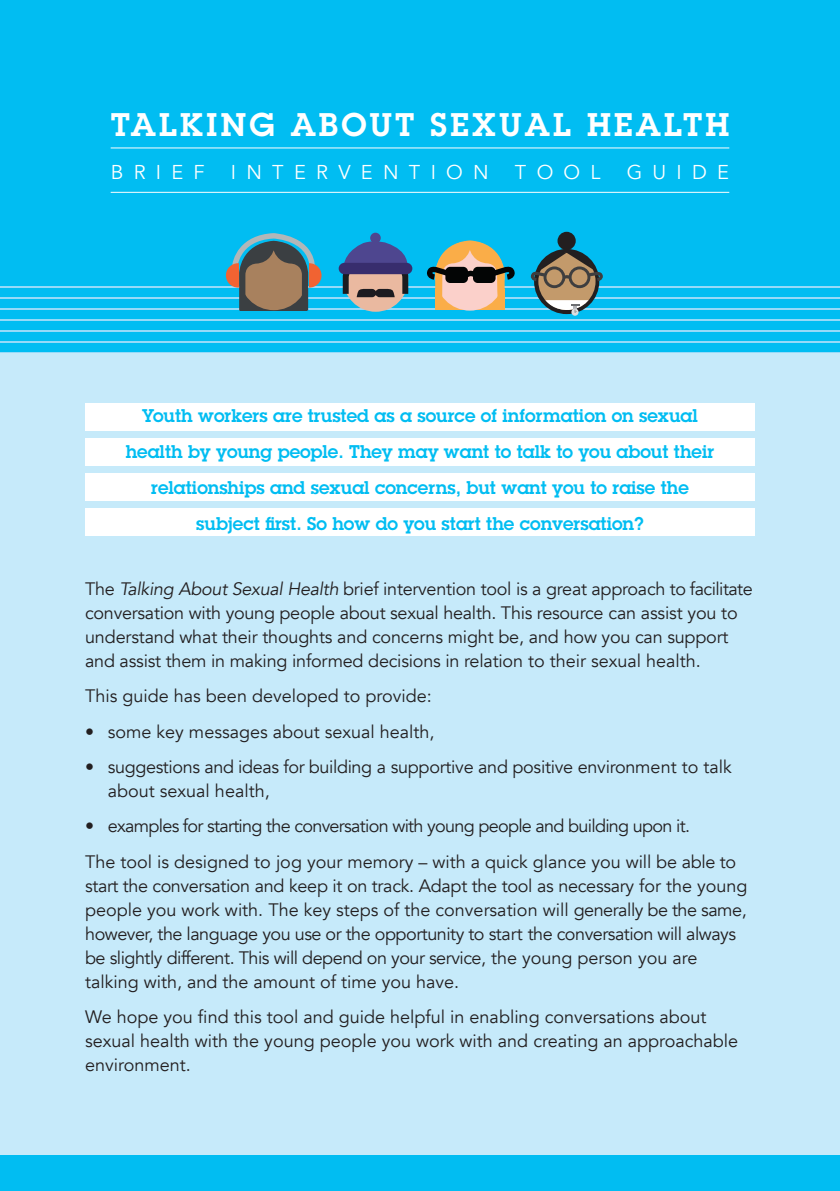
<style>
.page{position:relative;width:840px;height:1191px;background:#fff}
.page>*{position:absolute;margin:0;border:0;box-sizing:border-box;transform-origin:0 0}
.t1{font:600 32px "Lubalin Graph";letter-spacing:.1em;color:#fff}
.t2{font:20px "Avenir";letter-spacing:.515em;color:#fff}
.t3{font:18px/24px "Avenir";letter-spacing:-.01em;color:#231f20}
.t4{font:600 18px/36px "Lubalin Graph";color:#01bdf2;text-align:center}
.t5{font:18px/35.4px "Avenir";letter-spacing:-.04em;color:#231f20}
.s1{font-style:italic}
</style>
<div class="page">
<div style="left:0;top:346px;width:839px;height:845px;background:#c6eafa"></div>
<div style="left:85px;top:403px;width:669px;height:27px;background:#fff"></div>
<div style="left:85px;top:438px;width:669px;height:27px;background:#fff"></div>
<div style="left:85px;top:473px;width:669px;height:28px;background:#fff"></div>
<div style="left:85px;top:509px;width:669px;height:27px;background:#fff"></div>
<div style="left:0;top:0;width:839px;height:352px;background:#01bdf2"></div>
<hr style="left:111px;top:147px;width:618px;height:1px;background:#fff">
<hr style="left:111px;top:192px;width:618px;height:1px;background:#fff">
<hr style="left:0;top:319px;width:839px;height:1px;background:#96daf8">
<hr style="left:0;top:297px;width:839px;height:1px;background:#96daf8">
<hr style="left:0;top:308px;width:839px;height:1px;background:#96daf8">
<hr style="left:0;top:286px;width:839px;height:1px;background:#96daf8">
<hr style="left:0;top:330px;width:839px;height:1px;background:#96daf8">
<hr style="left:0;top:341px;width:839px;height:1px;background:#96daf8">
<hr style="left:0;top:352px;width:839px;height:1px;background:#96daf8">
<div style="left:343px;top:246px;width:65px;height:66px;background:#eab9a0;border-radius:50%"></div>
<div style="left:370px;top:233px;width:10px;height:10px;background:#4e468f;border-radius:50%"></div>
<div style="left:338px;top:263px;width:74px;height:11px;background:#382d6d;border-radius:6px"></div>
<svg style="left:342px;top:239px;width:67px;height:58px"></svg>
<svg style="left:226px;top:233px;width:95px;height:77px"></svg>
<svg style="left:426px;top:240px;width:88px;height:70px"></svg>
<div style="left:445px;top:267px;width:22px;height:16px;background:#030505;border-radius:5px"></div>
<div style="left:472px;top:267px;width:23px;height:16px;background:#030505;border-radius:5px"></div>
<svg style="left:533px;top:249px;width:66px;height:65px"></svg>
<div style="left:557px;top:232px;width:18px;height:18px;background:#231f20;border-radius:50%"></div>
<div style="left:538px;top:253px;width:57px;height:57px;background:#c39a6b;border-radius:50%"></div>
<svg style="left:571px;top:308px;width:7px;height:8px"></svg>
<svg style="left:545px;top:300px;width:43px;height:12px"></svg>
<svg style="left:530px;top:251px;width:72px;height:37px"></svg>
<div style="left:0;top:1155px;width:839px;height:36px;background:#01bdf2"></div>
<h1 class="t1" style="left:111px;top:103px;width:619px">TALKING ABOUT SEXUAL HEALTH</h1>
<p class="t2" style="left:111px;top:160px;width:95px">BRIEF</p>
<p class="t2" style="left:231px;top:160px;width:259px">INTERVENTION</p>
<p class="t2" style="left:514px;top:160px;width:87px">TOOL</p>
<p class="t2" style="left:626px;top:160px;width:104px">GUIDE</p>
<p class="t4" style="left:126px;top:398px;width:589px">Youth workers are trusted as a source of information on sexual health by young people. They may want to talk to you about their relationships and sexual concerns, but want you to raise the subject first. So how do you start the conversation?</p>
<p class="t3" style="left:85px;top:577px;width:668px">The <span class="s1">Talking About Sexual Health</span> brief intervention tool is a great approach to facilitate conversation with young people about sexual health. This resource can assist you to understand what their thoughts and concerns might be, and how you can support and assist them in making informed decisions in relation to their sexual health.</p>
<p class="t3" style="left:85px;top:684px;width:348px">This guide has been developed to provide:</p>
<p class="t3" style="left:85px;top:720px;width:351px">• some key messages about sexual health,</p>
<p class="t3" style="left:108px;top:755px;width:625px;text-indent:-23px">• suggestions and ideas for building a supportive and positive environment to talk about sexual health,</p>
<p class="t5" style="left:85px;top:809px;width:652px">• examples for starting the conversation with young people and building upon it.<br>The tool is designed to jog your memory – with a quick glance you will be able to</p>
<p class="t3" style="left:85px;top:874px;width:663px">start the conversation and keep it on track. Adapt the tool as necessary for the young people you work with. The key steps of the conversation will generally be the same, however, the language you use or the opportunity to start the conversation will always be slightly different. This will depend on your service, the young person you are talking with, and the amount of time you have.</p>
<p class="t3" style="left:85px;top:1005px;width:654px">We hope you find this tool and guide helpful in enabling conversations about sexual health with the young people you work with and creating an approachable environment.</p>
</div>
